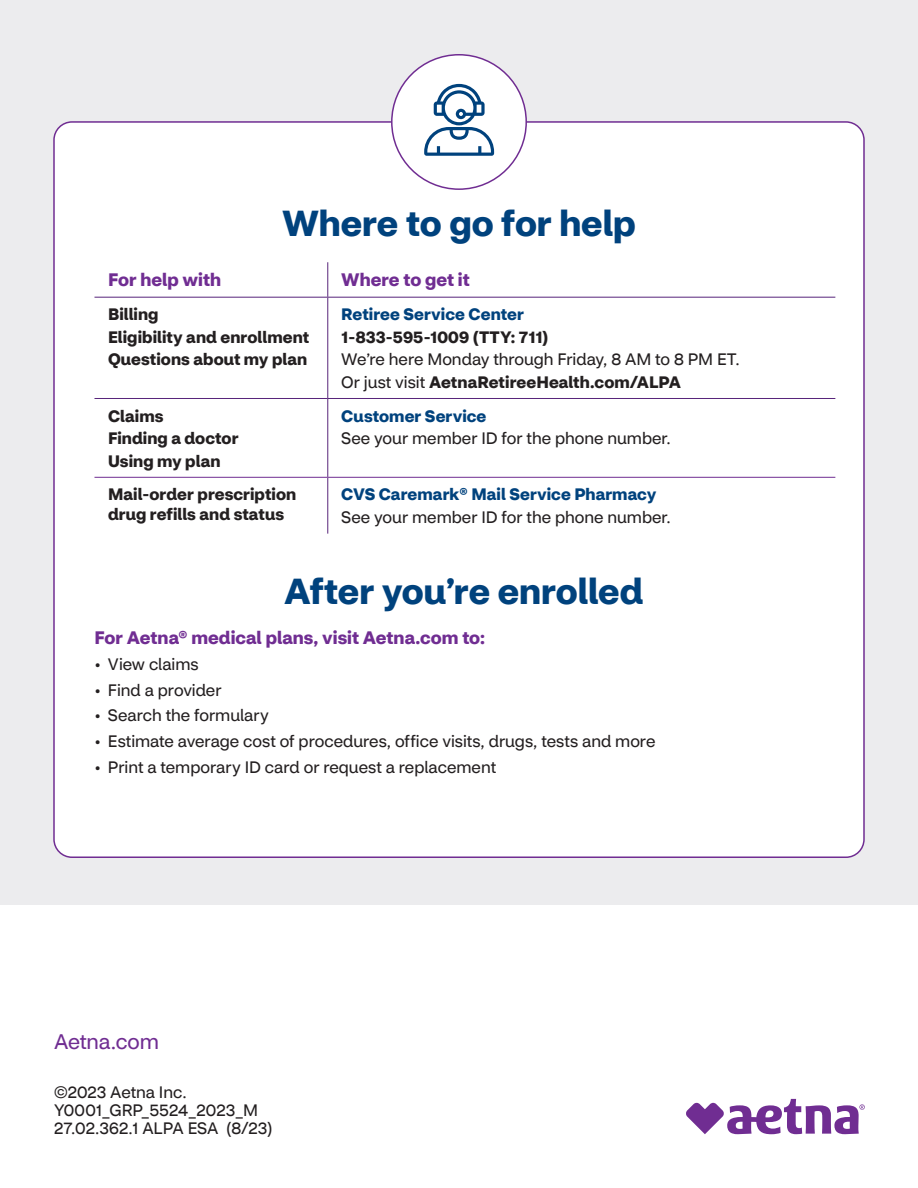
<style>
.page{position:relative;width:918px;height:1188px;background:#fff}
.page>*{position:absolute;margin:0;border:0;box-sizing:border-box;transform-origin:0 0}
.t1{font:700 36px "CVS Health Sans";color:#00427d}
.t2{font:21px "CVS Health Sans";letter-spacing:-.01em;color:#702d92}
.t3{font:700 18px "CVS Health Sans";color:#702d92}
.t4{font:16.5px/22.5px "CVS Health Sans";color:#231f20}
.t5{font:700 16.5px/22.5px "CVS Health Sans";letter-spacing:.005em;color:#231f20}
.t6{font:700 16.5px "CVS Health Sans";letter-spacing:.005em;color:#00427d}
.s1{font-weight:700}
</style>
<div class="page">
<div style="left:0;top:0;width:918px;height:904px;background:#ececee"></div>
<div style="left:54px;top:122px;width:810px;height:735px;background:#fff;border-radius:18px"></div>
<hr style="left:327px;top:262px;width:1px;height:35px;background:#57247a">
<hr style="left:94px;top:297px;width:234px;height:1px;background:#57247a">
<hr style="left:328px;top:297px;width:507px;height:1px;background:#57247a">
<hr style="left:327px;top:298px;width:1px;height:100px;background:#57247a">
<hr style="left:94px;top:398px;width:234px;height:1px;background:#57247a">
<hr style="left:328px;top:398px;width:507px;height:1px;background:#57247a">
<hr style="left:327px;top:399px;width:1px;height:78px;background:#57247a">
<hr style="left:327px;top:478px;width:1px;height:56px;background:#57247a">
<hr style="left:94px;top:477px;width:234px;height:1px;background:#702d92">
<hr style="left:328px;top:477px;width:507px;height:1px;background:#702d92">
<div style="left:392px;top:55px;width:134px;height:134px;background:#fff;border-radius:50%"></div>
<svg style="left:424px;top:84px;width:70px;height:72px"></svg>
<svg style="left:686px;top:1099px;width:179px;height:35px"></svg>
<h2 class="t1" style="left:282px;top:200px;width:355px">Where to go for help</h2>
<p class="t3" style="left:108px;top:269px;width:115px">For help with</p>
<p class="t3" style="left:341px;top:269px;width:130px">Where to get it</p>
<p class="t5" style="left:108px;top:303px;width:203px">Billing<br>Eligibility and enrollment<br>Questions about my plan</p>
<p class="t6" style="left:341px;top:304px;width:184px">Retiree Service Center</p>
<p class="t5" style="left:341px;top:326px;width:209px">1-833-595-1009 (TTY: 711)</p>
<p class="t4" style="left:341px;top:348px;width:400px">We’re here Monday through Friday, 8 AM to 8 PM ET.<br>Or just visit <span class="s1">AetnaRetireeHealth.com/ALPA</span></p>
<p class="t5" style="left:108px;top:405px;width:132px">Claims<br>Finding a doctor<br>Using my plan</p>
<p class="t6" style="left:341px;top:405px;width:147px">Customer Service</p>
<p class="t4" style="left:341px;top:427px;width:331px">See your member ID for the phone number.</p>
<p class="t5" style="left:108px;top:485px;width:190px;line-height:19.5px">Mail-order prescription drug refills and status</p>
<p class="t6" style="left:341px;top:484px;width:317px">CVS Caremark® Mail Service Pharmacy</p>
<p class="t4" style="left:341px;top:506px;width:331px">See your member ID for the phone number.</p>
<h2 class="t1" style="left:284px;top:569px;width:360px">After you’re enrolled</h2>
<h3 class="t3" style="left:94px;top:627px;width:392px">For Aetna® medical plans, visit Aetna.com to:</h3>
<p class="t4" style="left:94px;top:653px;width:106px">• View claims</p>
<p class="t4" style="left:94px;top:679px;width:129px">• Find a provider</p>
<p class="t4" style="left:94px;top:704px;width:176px">• Search the formulary</p>
<p class="t4" style="left:94px;top:730px;width:562px">• Estimate average cost of procedures, office visits, drugs, tests and more</p>
<p class="t4" style="left:94px;top:756px;width:403px">• Print a temporary ID card or request a replacement</p>
<p class="t2" style="left:54px;top:1029px;width:106px">Aetna.com</p>
<p class="t4" style="left:54px;top:1081px;width:134px">©2023 Aetna Inc.</p>
<p class="t4" style="left:54px;top:1099px;width:206px">Y0001_GRP_5524_2023_M</p>
<p class="t4" style="left:54px;top:1117px;width:220px">27.02.362.1 ALPA ESA (8/23)</p>
</div>
